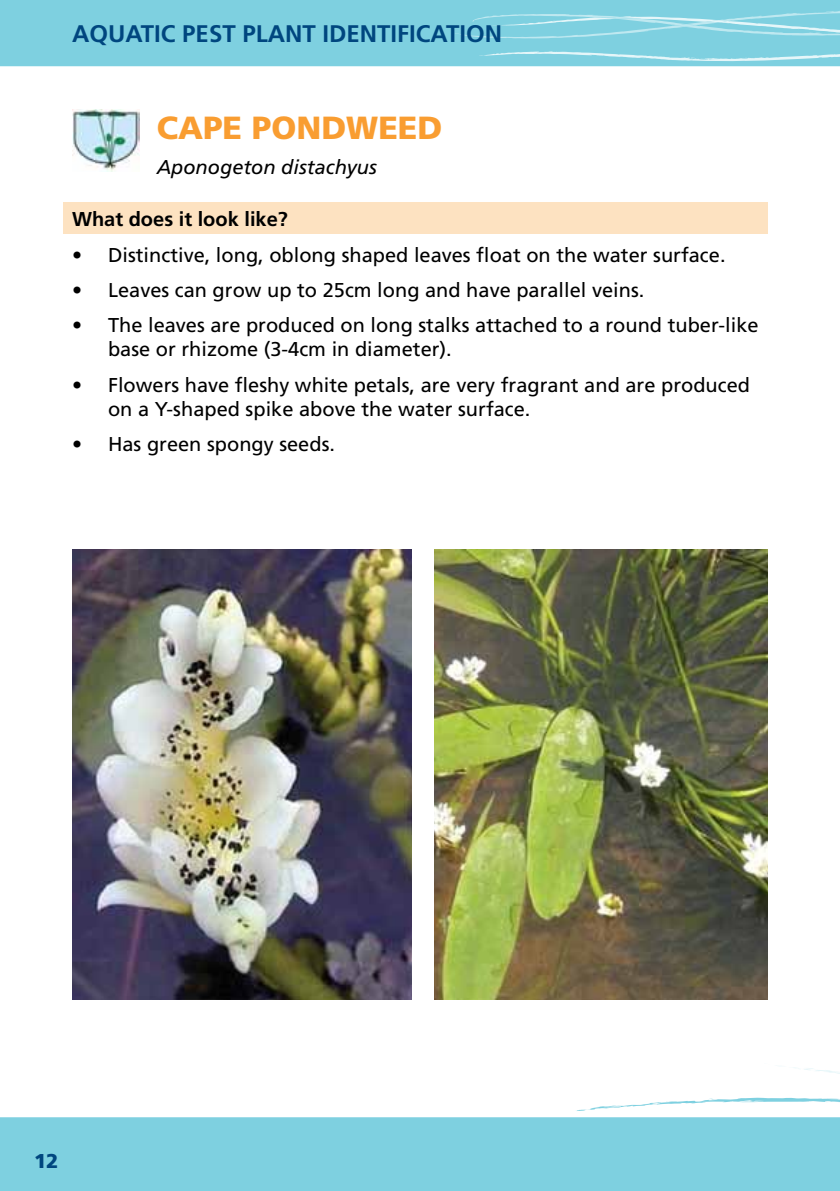
<style>
.page{position:relative;width:840px;height:1191px;background:#fff}
.page>*{position:absolute;margin:0;border:0;box-sizing:border-box;transform-origin:0 0}
.t1{font:900 32px "Frutiger LT Std";color:#f99d31}
.t2{font:700 24px "Frutiger LT Std";color:#00467f}
.t3{font:20px/24px "Frutiger LT Std";color:#000}
.t4{font:italic 20px "Frutiger LT Std";color:#000}
.t5{font:700 20px "Frutiger LT Std";color:#000}
.t6{font:900 20px "Frutiger LT Std";color:#00467f}
</style>
<div class="page">
<div style="left:0;top:1117px;width:839px;height:74px;background:#7ed0e0"></div>
<svg style="left:574px;top:1067px;width:265px;height:104px"></svg>
<div style="left:64px;top:203px;width:703px;height:31px;background:#fde2c1"></div>
<img style="left:434px;top:549px;width:333px;height:450px">
<img style="left:72px;top:549px;width:339px;height:450px">
<img style="left:72px;top:110px;width:68px;height:61px">
<div style="left:0;top:0;width:839px;height:66px;background:#7ed0e0"></div>
<svg style="left:454px;top:0;width:385px;height:61px"></svg>
<p class="t2" style="left:72px;top:20px;width:431px">AQUATIC PEST PLANT IDENTIFICATION</p>
<p class="t1" style="left:157px;top:108px;width:287px">CAPE PONDWEED</p>
<p class="t4" style="left:157px;top:155px;width:222px">Aponogeton distachyus</p>
<p class="t5" style="left:72px;top:208px;width:217px">What does it look like?</p>
<p class="t3" style="left:72px;top:243px;width:654px">• Distinctive, long, oblong shaped leaves float on the water surface.</p>
<p class="t3" style="left:72px;top:278px;width:573px">• Leaves can grow up to 25cm long and have parallel veins.</p>
<p class="t3" style="left:108px;top:314px;width:651px;text-indent:-36px">• The leaves are produced on long stalks attached to a round tuber-like base or rhizome (3-4cm in diameter).</p>
<p class="t3" style="left:108px;top:373px;width:643px;text-indent:-36px">• Flowers have fleshy white petals, are very fragrant and are produced on a Y-shaped spike above the water surface.</p>
<p class="t3" style="left:72px;top:432px;width:264px">• Has green spongy seeds.</p>
<p class="t6" style="left:34px;top:1149px;width:26px">12</p>
</div>
